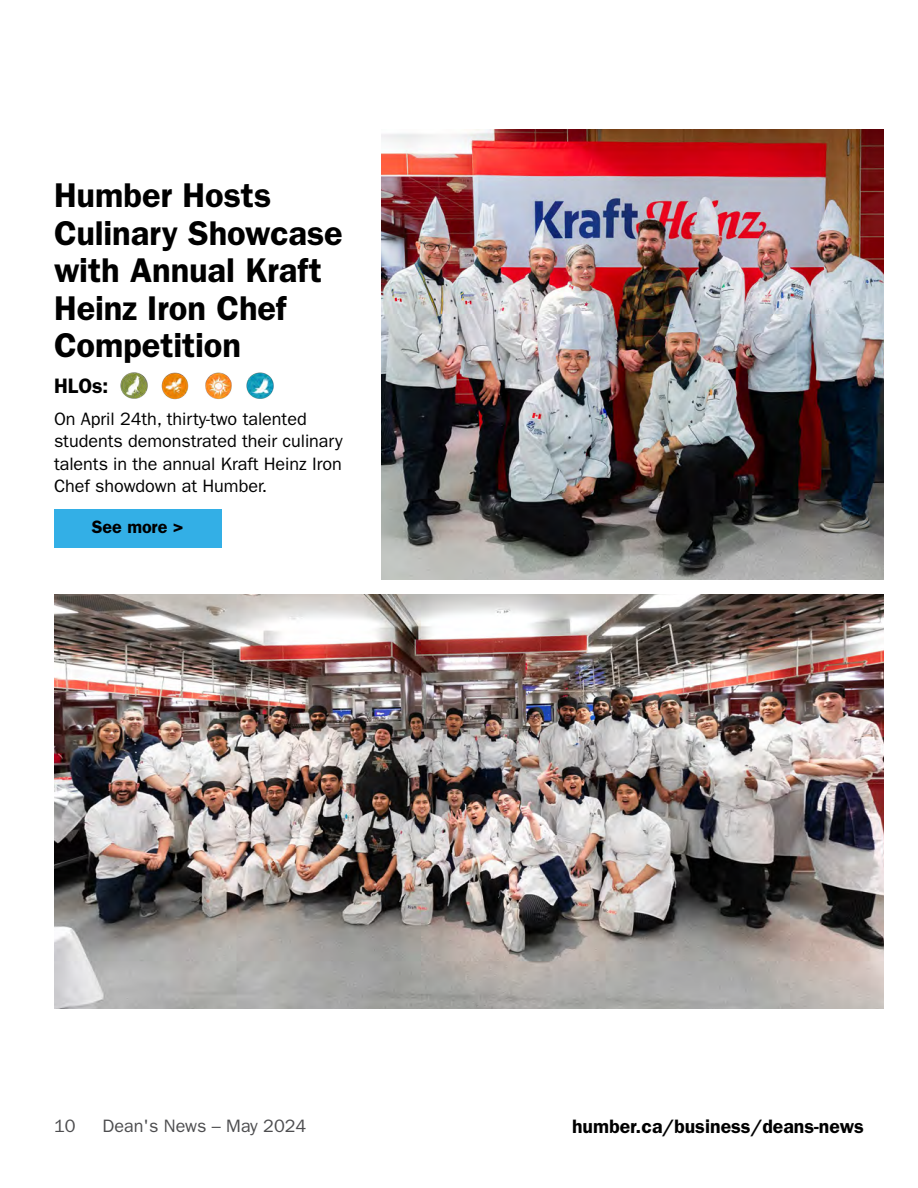
<style>
.page{position:relative;width:918px;height:1188px;background:#fff}
.page>*{position:absolute;margin:0;border:0;box-sizing:border-box;transform-origin:0 0}
.subheading_-_h2{font:600 34.5px/37.5px "ITC Franklin Gothic Std";letter-spacing:-.005em;color:#000}
.HLOs_-_H2{font:600 21px "ITC Franklin Gothic Std";color:#000}
.t1{font:600 19.5px "ITC Franklin Gothic Std";color:#000}
.body_-_p{font:18px/22.5px "ITC Franklin Gothic Std";letter-spacing:-.005em;color:#000}
.t2{font:18px "ITC Franklin Gothic Std";color:#4d4d4f}
.body_links_-_p{font:600 18px "ITC Franklin Gothic Std";letter-spacing:-.005em;color:#000}
</style>
<div class="page">
<img style="left:161px;top:372px;width:28px;height:28px">
<img style="left:120px;top:372px;width:28px;height:27px">
<img style="left:205px;top:372px;width:27px;height:28px">
<img style="left:246px;top:372px;width:28px;height:27px">
<div style="left:54px;top:509px;width:167px;height:39px;background:#33afe6"></div>
<img style="left:381px;top:130px;width:503px;height:449px">
<img style="left:54px;top:594px;width:830px;height:415px">
<h2 class="subheading_-_h2" style="left:54px;top:177px;width:290px">Humber Hosts<br>Culinary Showcase with Annual Kraft<br>Heinz Iron Chef<br>Competition</h2>
<p class="HLOs_-_H2" style="left:54px;top:373px;width:56px">HLOs:</p>
<p class="body_-_p" style="left:54px;top:408px;width:290px">On April 24th, thirty-two talented students demonstrated their culinary talents in the annual Kraft Heinz Iron Chef showdown at Humber.</p>
<p class="body_links_-_p" style="left:92px;top:516px;width:93px">See more &gt;</p>
<p class="t2" style="left:54px;top:1115px;width:23px">10</p>
<p class="t2" style="left:103px;top:1115px;width:205px">Dean's News – May 2024</p>
<p class="t1" style="left:572px;top:1115px;width:293px">humber.ca/business/deans-news</p>
</div>
